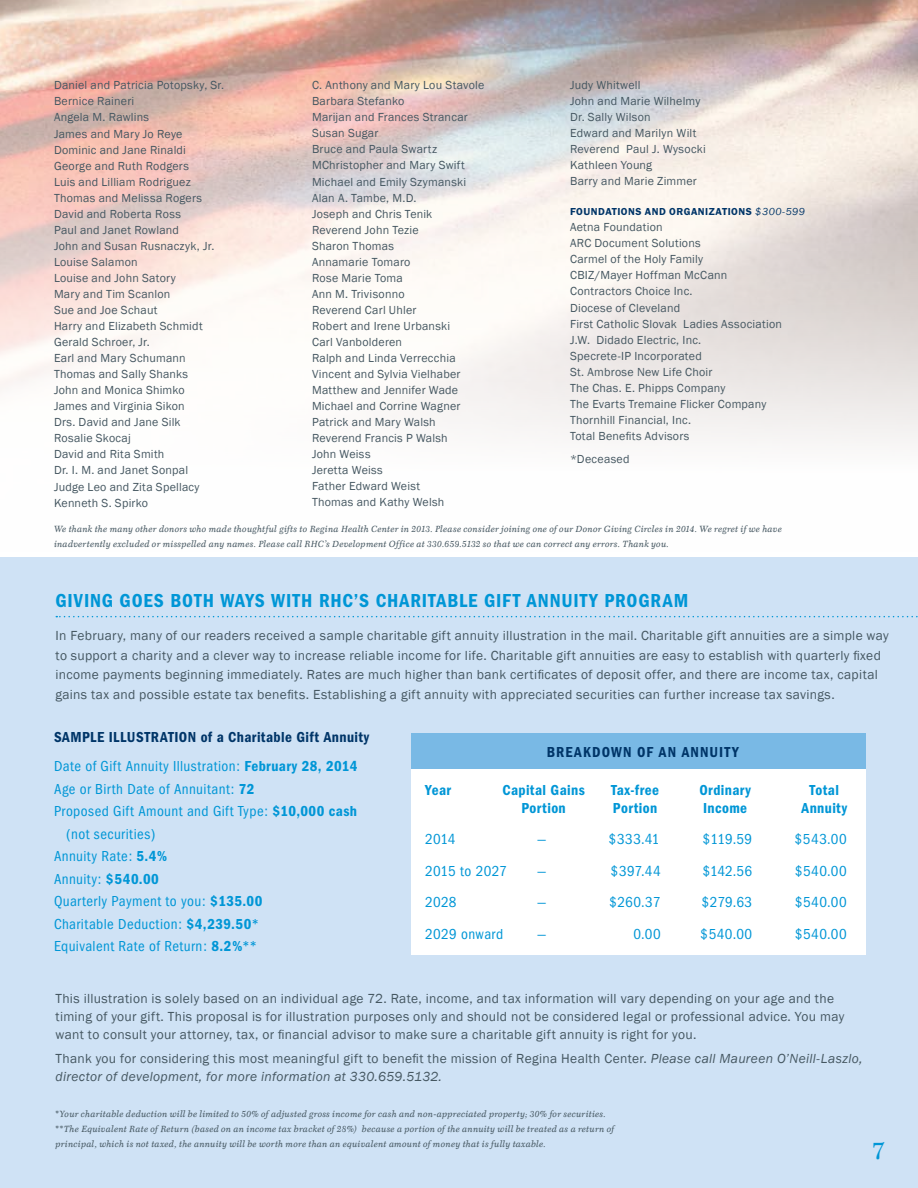
<style>
.page{position:relative;width:918px;height:1188px;background:#fff}
.page>*{position:absolute;margin:0;border:0;box-sizing:border-box;transform-origin:0 0}
.t1{font:24px "Mt.Augustine Roman";color:#0096d6}
.t2{font:600 condensed 19.5px "Franklin Gothic";letter-spacing:.05em;color:#0096d6}
.t3{font:condensed 15px/29.2px "Franklin Gothic";letter-spacing:.03em;color:#0096d6}
.t4{font:600 condensed 15px "Franklin Gothic";letter-spacing:.025em;color:#0096d6}
.t5{font:600 condensed 15px "Franklin Gothic";letter-spacing:.07em;color:#003568}
.t6{font:600 condensed 15px "Franklin Gothic";letter-spacing:.03em;color:#003568}
.t7{font:13.5px/19.5px "Franklin Gothic";letter-spacing:.025em;color:#455761}
.t8{font:italic 13.5px/18px "Franklin Gothic";letter-spacing:.025em;color:#455761}
.t9{font:12px/16px "Franklin Gothic";letter-spacing:.02em;color:#455761}
.t10{font:600 10.5px "Franklin Gothic Itc T";letter-spacing:.05em;color:#003568}
.t11{font:italic 9px/15px "Mt.Augustine";letter-spacing:.04em;color:#455761}
.s1{font-weight:400;font-style:italic}
.s2{font-weight:600;color:#003568}
.s3{font-weight:600}
.s4{font-style:normal}
.s5{font-family:"Mt.Augustine Roman";font-style:normal}
</style>
<div class="page">
<img style="left:0;top:0;width:918px;height:443px">
<div style="left:0;top:558px;width:918px;height:630px;background:#cfe2f5"></div>
<svg style="left:56px;top:616px;width:862px;height:1px"></svg>
<div style="left:411px;top:734px;width:455px;height:221px;background:#fff"></div>
<div style="left:411px;top:734px;width:455px;height:35px;background:#79b9e5"></div>
<p class="t9" style="left:54px;top:78px;width:172px">Daniel and Patricia Potopsky, Sr.<br>Bernice Raineri<br>Angela M. Rawlins<br>James and Mary Jo Reye<br>Dominic and Jane Rinaldi<br>George and Ruth Rodgers<br>Luis and Lilliam Rodriguez<br>Thomas and Melissa Rogers<br>David and Roberta Ross<br>Paul and Janet Rowland<br>John and Susan Rusnaczyk, Jr.<br>Louise Salamon<br>Louise and John Satory<br>Mary and Tim Scanlon<br>Sue and Joe Schaut<br>Harry and Elizabeth Schmidt<br>Gerald Schroer, Jr.<br>Earl and Mary Schumann<br>Thomas and Sally Shanks<br>John and Monica Shimko<br>James and Virginia Sikon<br>Drs. David and Jane Silk<br>Rosalie Skocaj<br>David and Rita Smith<br>Dr. I. M. and Janet Sonpal<br>Judge Leo and Zita Spellacy<br>Kenneth S. Spirko</p>
<p class="t9" style="left:312px;top:77px;width:174px">C. Anthony and Mary Lou Stavole<br>Barbara Stefanko<br>Marijan and Frances Strancar<br>Susan Sugar<br>Bruce and Paula Swartz<br>MChristopher and Mary Swift<br>Michael and Emily Szymanski<br>Alan A. Tambe, M.D.<br>Joseph and Chris Tenik<br>Reverend John Tezie<br>Sharon Thomas<br>Annamarie Tomaro<br>Rose Marie Toma<br>Ann M. Trivisonno<br>Reverend Carl Uhler<br>Robert and Irene Urbanski<br>Carl Vanbolderen<br>Ralph and Linda Verrecchia<br>Vincent and Sylvia Vielhaber<br>Matthew and Jennifer Wade<br>Michael and Corrine Wagner<br>Patrick and Mary Walsh<br>Reverend Francis P Walsh<br>John Weiss<br>Jeretta Weiss<br>Father Edward Weist<br>Thomas and Kathy Welsh</p>
<p class="t9" style="left:570px;top:77px;width:137px">Judy Whitwell<br>John and Marie Wilhelmy<br>Dr. Sally Wilson<br>Edward and Marilyn Wilt<br>Reverend Paul J. Wysocki<br>Kathleen Young<br>Barry and Marie Zimmer</p>
<p class="t10" style="left:570px;top:206px;width:236px">FOUNDATIONS AND ORGANIZATIONS <span class="s1">$300-599</span></p>
<p class="t9" style="left:570px;top:220px;width:213px">Aetna Foundation<br>ARC Document Solutions<br>Carmel of the Holy Family<br>CBIZ/Mayer Hoffman McCann<br>Contractors Choice Inc.<br>Diocese of Cleveland<br>First Catholic Slovak Ladies Association<br>J.W. Didado Electric, Inc.<br>Specrete-IP Incorporated<br>St. Ambrose New Life Choir<br>The Chas. E. Phipps Company<br>The Evarts Tremaine Flicker Company<br>Thornhill Financial, Inc.<br>Total Benefits Advisors</p>
<p class="t9" style="left:570px;top:451px;width:61px">*Deceased</p>
<p class="t11" style="left:54px;top:522px;width:729px">We thank the many other donors who made thoughtful gifts to Regina Health Center in 2013. Please consider joining one of our Donor Giving Circles in 2014. We regret if we have inadvertently excluded or misspelled any names. Please call RHC’s Development Office at 330.659.5132 so that we can correct any errors. Thank you.</p>
<h2 class="t2" style="left:56px;top:590px;width:621px">Giving Goes Both Ways with RHC’s Charitable Gift Annuity Program</h2>
<p class="t7" style="left:56px;top:626px;width:835px">In February, many of our readers received a sample charitable gift annuity illustration in the mail. Charitable gift annuities are a simple way to support a charity and a clever way to increase reliable income for life. Charitable gift annuities are easy to establish with quarterly fixed income payments beginning immediately. Rates are much higher than bank certificates of deposit offer, and there are income tax, capital gains tax and possible estate tax benefits. Establishing a gift annuity with appreciated securities can further increase tax savings.</p>
<p class="t3" style="left:54px;top:722px;width:317px;text-indent:147px"><span class="s2">of a Charitable Gift Annuity<br></span>Date of Gift Annuity Illustration: <span class="s3">February 28, 2014</span></p>
<p class="t3" style="left:54px;top:774px;width:202px">Age or Birth Date of Annuitant: <span class="s3">72</span></p>
<p class="t3" style="left:54px;top:797px;width:305px">Proposed Gift Amount and Gift Type: <span class="s3">$10,000 cash</span></p>
<p class="t3" style="left:66px;top:819px;width:91px">(not securities)</p>
<p class="t3" style="left:54px;top:842px;width:115px">Annuity Rate: <span class="s3">5.4%</span></p>
<p class="t3" style="left:54px;top:864px;width:106px">Annuity: <span class="s3">$540.00</span></p>
<p class="t3" style="left:54px;top:887px;width:210px">Quarterly Payment to you: <span class="s3">$135.00</span></p>
<p class="t3" style="left:54px;top:909px;width:207px">Charitable Deduction: <span class="s3">$4,239.50</span>*</p>
<p class="t3" style="left:54px;top:932px;width:205px">Equivalent Rate of Return: <span class="s3">8.2%</span>**</p>
<p class="t6" style="left:54px;top:728px;width:122px">SAMPLE ILLUSTRATION</p>
<p class="t5" style="left:547px;top:743px;width:194px">Breakdown of an Annuity</p>
<p class="t4" style="left:425px;top:781px;width:57px">Year C</p>
<p class="t4" style="left:511px;top:781px;width:174px">apital Gains Tax-free O</p>
<p class="t4" style="left:708px;top:781px;width:77px">rdinary T</p>
<p class="t4" style="left:815px;top:781px;width:25px">otal</p>
<p class="t4" style="left:425px;top:799px;width:53px">P</p>
<p class="t4" style="left:530px;top:799px;width:65px">ortion P</p>
<p class="t4" style="left:621px;top:799px;width:62px">ortion I</p>
<p class="t4" style="left:707px;top:799px;width:41px">ncome</p>
<p class="t4" style="left:801px;top:799px;width:48px">Annuity</p>
<p class="t3" style="left:425px;top:825px;width:32px">2014</p>
<p class="t3" style="left:537px;top:825px;width:11px">—</p>
<p class="t3" style="left:609px;top:825px;width:53px">$333.41</p>
<p class="t3" style="left:703px;top:825px;width:51px">$119.59</p>
<p class="t3" style="left:794px;top:825px;width:54px">$543.00</p>
<p class="t3" style="left:425px;top:857px;width:83px">2015 to 2027</p>
<p class="t3" style="left:537px;top:857px;width:11px">—</p>
<p class="t3" style="left:611px;top:857px;width:52px">$397.44</p>
<p class="t3" style="left:702px;top:857px;width:51px">$142.56</p>
<p class="t3" style="left:795px;top:857px;width:54px">$540.00</p>
<p class="t3" style="left:425px;top:888px;width:33px">2028</p>
<p class="t3" style="left:537px;top:888px;width:11px">—</p>
<p class="t3" style="left:609px;top:888px;width:53px">$260.37</p>
<p class="t3" style="left:702px;top:888px;width:52px">$279.63</p>
<p class="t3" style="left:795px;top:888px;width:54px">$540.00</p>
<p class="t3" style="left:425px;top:920px;width:79px">2029 onward</p>
<p class="t3" style="left:537px;top:920px;width:11px">—</p>
<p class="t3" style="left:633px;top:920px;width:29px">0.00</p>
<p class="t3" style="left:700px;top:920px;width:54px">$540.00</p>
<p class="t3" style="left:795px;top:920px;width:54px">$540.00</p>
<p class="t7" style="left:56px;top:990px;width:790px;line-height:18px">This illustration is solely based on an individual age 72. Rate, income, and tax information will vary depending on your age and the timing of your gift. This proposal is for illustration purposes only and should not be considered legal or professional advice. You may want to consult your attorney, tax, or financial advisor to make sure a charitable gift annuity is right for you.</p>
<p class="t8" style="left:56px;top:1050px;width:809px"><span class="s4">Thank you for considering this most meaningful gift to benefit the mission of Regina Health Center.</span> Please call Maureen O’Neill-Laszlo, director of development, for more information at 330.659.5132.</p>
<p class="t11" style="left:56px;top:1108px;width:560px"><span class="s5">*</span>Your charitable deduction will be limited to 50<span class="s5">%</span> of adjusted gross income for cash and non-appreciated property; 30<span class="s5">%</span> for securities. <span class="s5">**</span>The Equivalent Rate of Return (based on an income tax bracket of 28<span class="s5">%</span>)—because a portion of the annuity will be treated as a return of principal, which is not taxed, the annuity will be worth more than an equivalent amount of money that is fully taxable.</p>
<h1 class="t1" style="left:872px;top:1138px;width:13px">7</h1>
</div>
